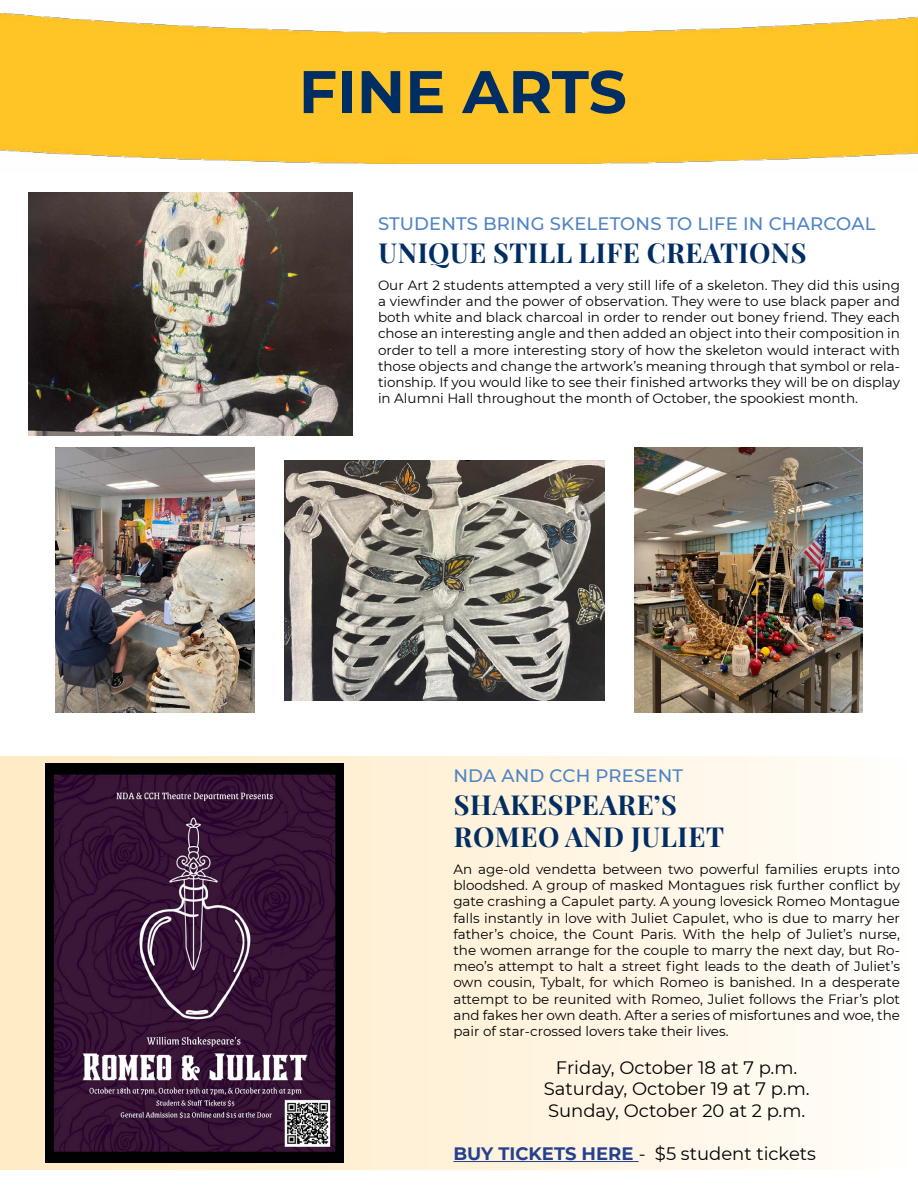
<style>
.page{position:relative;width:918px;height:1188px;background:#fff}
.page>*{position:absolute;margin:0;border:0;box-sizing:border-box;transform-origin:0 0}
.t1{font:700 60px "Montserrat";color:#002d62}
.t2{font:27px/32.4px "Playfair Display";letter-spacing:.02em;color:#002d62}
.t3{font:18px/21.6px "Montserrat";color:#000;text-align:center}
.t4{font:500 18px "Montserrat";letter-spacing:.01em;color:#4f84c4}
.t5{font:13.5px/16.2px "Montserrat";color:#000;text-align:justify}
.s1{font-weight:700;color:#25408f}
</style>
<div class="page">
<svg style="left:0;top:756px;width:832px;height:414px;background:#fef3df"></svg>
<img style="left:0;top:13px;width:918px;height:151px">
<img style="left:28px;top:192px;width:324px;height:243px">
<img style="left:284px;top:460px;width:320px;height:240px">
<img style="left:55px;top:448px;width:199px;height:265px">
<img style="left:634px;top:448px;width:229px;height:265px">
<hr style="left:453px;top:1161px;width:186px;height:1px;background:#25408f">
<img style="left:45px;top:764px;width:299px;height:398px">
<h1 class="t1" style="left:299px;top:49px;width:330px">FINE ARTS</h1>
<h3 class="t4" style="left:378px;top:211px;width:499px">STUDENTS BRING SKELETONS TO LIFE IN CHARCOAL</h3>
<h2 class="t2" style="left:379px;top:234px;width:430px">UNIQUE STILL LIFE CREATIONS</h2>
<p class="t5" style="left:378px;top:276px;width:524px">Our Art 2 students attempted a very still life of a skeleton. They did this using a viewfinder and the power of observation. They were to use black paper and both white and black charcoal in order to render out boney friend. They each chose an interesting angle and then added an object into their composition in order to tell a more interesting story of how the skeleton would interact with those objects and change the artwork’s meaning through that symbol or rela&shy;tionship. If you would like to see their finished artworks they will be on display in Alumni Hall throughout the month of October, the spookiest month.</p>
<h3 class="t4" style="left:453px;top:763px;width:231px">NDA AND CCH PRESENT</h3>
<h2 class="t2" style="left:454px;top:786px;width:272px">SHAKESPEARE’S<br>ROMEO AND JULIET</h2>
<p class="t5" style="left:453px;top:861px;width:448px">An age-old vendetta between two powerful families erupts into bloodshed. A group of masked Montagues risk further conflict by gate crashing a Capulet party. A young lovesick Romeo Montague falls instantly in love with Juliet Capulet, who is due to marry her father’s choice, the Count Paris. With the help of Juliet’s nurse, the women arrange for the couple to marry the next day, but Ro&shy;meo’s attempt to halt a street fight leads to the death of Juliet’s own cousin, Tybalt, for which Romeo is banished. In a desperate attempt to be reunited with Romeo, Juliet follows the Friar’s plot and fakes her own death. After a series of misfortunes and woe, the pair of star-crossed lovers take their lives.</p>
<h3 class="t3" style="left:544px;top:1056px;width:267px">Friday, October 18 at 7 p.m.<br>Saturday, October 19 at 7 p.m.<br>Sunday, October 20 at 2 p.m.</h3>
<h3 class="t3" style="left:453px;top:1142px;width:364px"><span class="s1">BUY TICKETS HERE</span> - $5 student tickets</h3>
</div>
